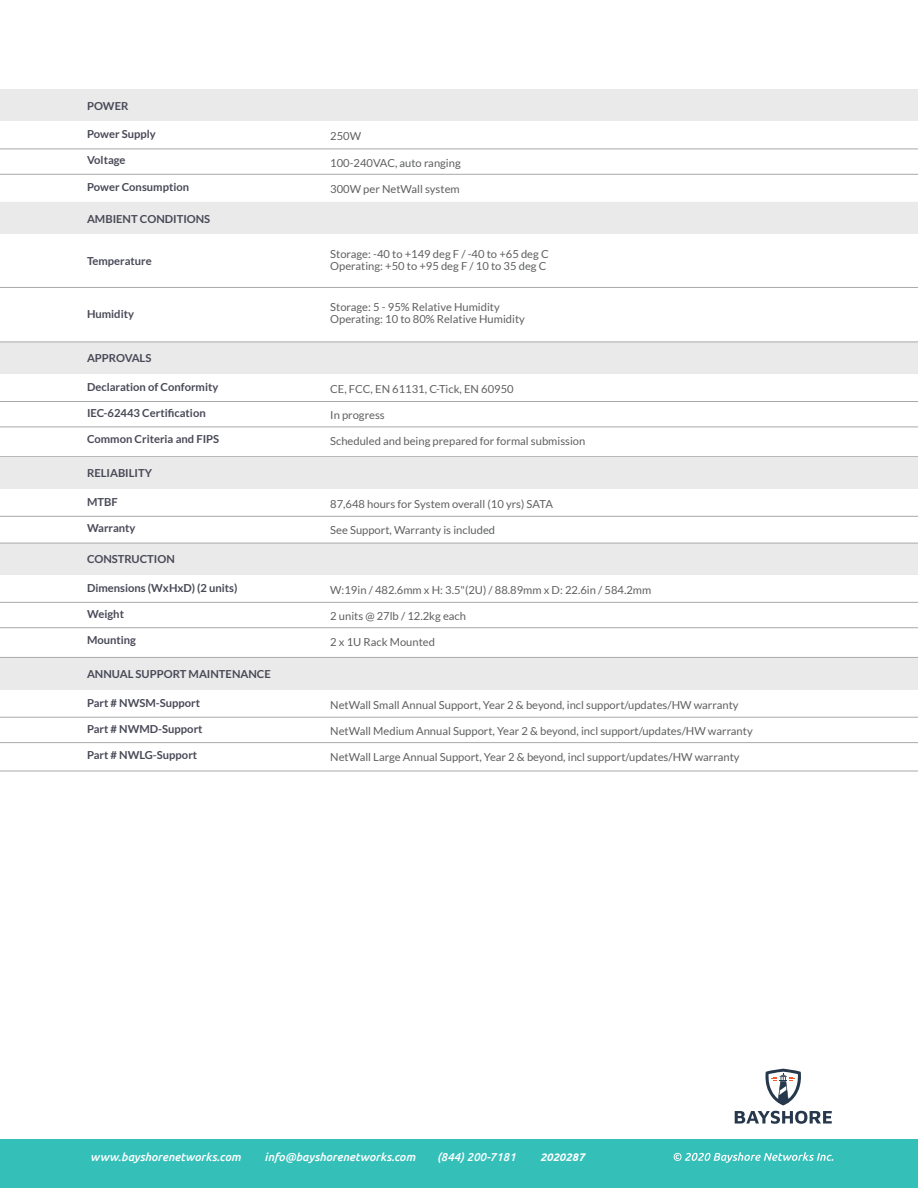
<style>
.page{position:relative;width:918px;height:1188px;background:#fff}
.page>*{position:absolute;margin:0;border:0;box-sizing:border-box;transform-origin:0 0}
.t1{font:italic 500 11.4px "Ubuntu";color:#fff}
.t2{font:11.1px/12.5px "Lato";color:#5e605f}
.t3{font:700 11.1px "Lato";color:#484957}
.t4{font:italic 700 11.1px "Ubuntu";color:#fff}
</style>
<div class="page">
<svg style="left:765px;top:1069px;width:36px;height:36px"></svg>
<svg style="left:735px;top:1111px;width:97px;height:13px"></svg>
<div style="left:0;top:89px;width:918px;height:32px;background:#eaeaea"></div>
<hr style="left:0;top:149px;width:918px;height:1px;background:#a8a9a8">
<hr style="left:0;top:174px;width:918px;height:1px;background:#a8a9a8">
<div style="left:0;top:342px;width:918px;height:32px;background:#eaeaea"></div>
<hr style="left:0;top:401px;width:918px;height:1px;background:#a8a9a8">
<hr style="left:0;top:427px;width:918px;height:1px;background:#a8a9a8">
<hr style="left:0;top:456px;width:918px;height:1px;background:#a8a9a8">
<div style="left:0;top:543px;width:918px;height:32px;background:#eaeaea"></div>
<hr style="left:0;top:602px;width:918px;height:1px;background:#a8a9a8">
<hr style="left:0;top:627px;width:918px;height:1px;background:#a8a9a8">
<hr style="left:0;top:657px;width:918px;height:1px;background:#a8a9a8">
<div style="left:0;top:457px;width:918px;height:32px;background:#eaeaea"></div>
<div style="left:0;top:658px;width:918px;height:32px;background:#eaeaea"></div>
<hr style="left:0;top:717px;width:918px;height:1px;background:#a8a9a8">
<hr style="left:0;top:742px;width:918px;height:1px;background:#a8a9a8">
<hr style="left:0;top:771px;width:918px;height:1px;background:#a8a9a8">
<hr style="left:0;top:516px;width:918px;height:1px;background:#a8a9a8">
<hr style="left:0;top:543px;width:918px;height:1px;background:#a8a9a8">
<div style="left:0;top:202px;width:918px;height:32px;background:#eaeaea"></div>
<hr style="left:0;top:287px;width:918px;height:1px;background:#a8a9a8">
<hr style="left:0;top:342px;width:918px;height:1px;background:#a8a9a8">
<div style="left:0;top:1139px;width:918px;height:49px;background:#35bfb9"></div>
<svg style="left:674px;top:1152px;width:159px;height:11px"></svg>
<p class="t3" style="left:87px;top:99px;width:43px">POWER</p>
<p class="t3" style="left:87px;top:128px;width:70px">Power Supply</p>
<p class="t3" style="left:87px;top:154px;width:40px">Voltage</p>
<p class="t3" style="left:87px;top:180px;width:104px">Power Consumption</p>
<p class="t3" style="left:87px;top:212px;width:125px">AMBIENT CONDITIONS</p>
<p class="t3" style="left:87px;top:254px;width:66px">Temperature</p>
<p class="t3" style="left:87px;top:307px;width:49px">Humidity</p>
<p class="t3" style="left:87px;top:352px;width:66px">APPROVALS</p>
<p class="t3" style="left:87px;top:380px;width:133px">Declaration of Conformity</p>
<p class="t3" style="left:87px;top:407px;width:120px">IEC-62443 Certification</p>
<p class="t3" style="left:87px;top:433px;width:134px">Common Criteria and FIPS</p>
<p class="t3" style="left:87px;top:467px;width:67px">RELIABILITY</p>
<p class="t3" style="left:87px;top:495px;width:32px">MTBF</p>
<p class="t3" style="left:87px;top:521px;width:50px">Warranty</p>
<p class="t3" style="left:87px;top:553px;width:89px">CONSTRUCTION</p>
<p class="t3" style="left:87px;top:581px;width:152px">Dimensions (WxHxD) (2 units)</p>
<p class="t3" style="left:87px;top:608px;width:39px">Weight</p>
<p class="t3" style="left:87px;top:634px;width:51px">Mounting</p>
<p class="t3" style="left:87px;top:668px;width:185px">ANNUAL SUPPORT MAINTENANCE</p>
<p class="t3" style="left:87px;top:696px;width:115px">Part # NWSM-Support</p>
<p class="t3" style="left:87px;top:722px;width:117px">Part # NWMD-Support</p>
<p class="t3" style="left:87px;top:749px;width:112px">Part # NWLG-Support</p>
<p class="t2" style="left:330px;top:130px;width:32px">250W</p>
<p class="t2" style="left:330px;top:156px;width:132px">100-240VAC, auto ranging</p>
<p class="t2" style="left:330px;top:182px;width:131px">300W per NetWall system</p>
<p class="t2" style="left:330px;top:247px;width:220px">Storage: -40 to +149 deg F / -40 to +65 deg C<br>Operating: +50 to +95 deg F / 10 to 35 deg C</p>
<p class="t2" style="left:330px;top:300px;width:196px">Storage: 5 - 95% Relative Humidity<br>Operating: 10 to 80% Relative Humidity</p>
<p class="t2" style="left:330px;top:383px;width:185px">CE, FCC, EN 61131, C-Tick, EN 60950</p>
<p class="t2" style="left:330px;top:409px;width:56px">In progress</p>
<p class="t2" style="left:330px;top:435px;width:257px">Scheduled and being prepared for formal submission</p>
<p class="t2" style="left:330px;top:497px;width:224px">87,648 hours for System overall (10 yrs) SATA</p>
<p class="t2" style="left:330px;top:524px;width:166px">See Support, Warranty is included</p>
<p class="t2" style="left:330px;top:583px;width:323px">W:19in / 482.6mm x H: 3.5"(2U) / 88.89mm x D: 22.6in / 584.2mm</p>
<p class="t2" style="left:330px;top:610px;width:137px">2 units @ 27lb / 12.2kg each</p>
<p class="t2" style="left:330px;top:636px;width:106px">2 x 1U Rack Mounted</p>
<p class="t2" style="left:330px;top:698px;width:410px">NetWall Small Annual Support, Year 2 &amp; beyond, incl support/updates/HW warranty</p>
<p class="t2" style="left:330px;top:725px;width:424px">NetWall Medium Annual Support, Year 2 &amp; beyond, incl support/updates/HW warranty</p>
<p class="t2" style="left:330px;top:751px;width:411px">NetWall Large Annual Support, Year 2 &amp; beyond, incl support/updates/HW warranty</p>
<p class="t1" style="left:90px;top:1150px;width:152px">www.bayshorenetworks.com</p>
<p class="t1" style="left:265px;top:1150px;width:152px">info@bayshorenetworks.com</p>
<p class="t1" style="left:437px;top:1150px;width:80px">(844) 200-7181</p>
<p class="t4" style="left:540px;top:1150px;width:46px">2020287</p>
</div>
